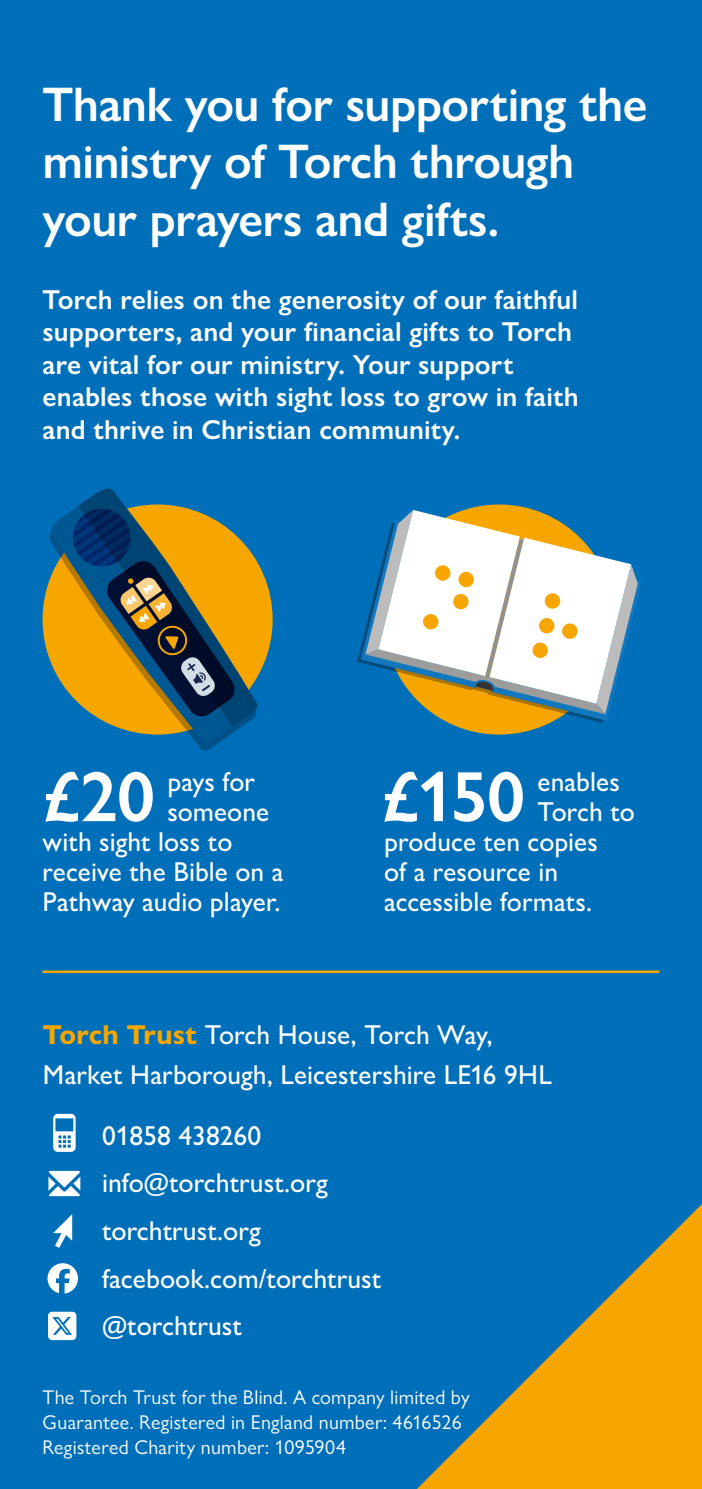
<style>
.page{position:relative;width:702px;height:1489px;background:#fff}
.page>*{position:absolute;margin:0;border:0;box-sizing:border-box;transform-origin:0 0}
.Main_body_text{font:600 71.5px "Gill Sans Nova";color:#fff}
.t1{font:600 48.75px/57.5px "Gill Sans Nova";letter-spacing:-.01em;color:#fff}
.Main_body_text-2{font:500 27.5px/40px "Gill Sans Nova";color:#fff}
.Main_body_text-3{font:600 27.5px/32.5px "Gill Sans Nova";letter-spacing:.005em;color:#fff}
.Main_body_text-4{font:20px/25px "Gill Sans Nova";letter-spacing:.015em;color:#fff}
.s1{font-weight:700;color:#f7a600}
</style>
<div class="page">
<div style="left:0;top:0;width:702px;height:1488px;background:#006fb9"></div>
<svg style="left:418px;top:1205px;width:283px;height:283px"></svg>
<hr style="left:43px;top:970px;width:616px;height:2px;background:#f7a600">
<div style="left:43px;top:504px;width:229px;height:230px;background:#f7a600;border-radius:50%"></div>
<svg style="left:357px;top:647px;width:250px;height:76px"></svg>
<svg style="left:361px;top:510px;width:280px;height:210px"></svg>
<svg style="left:434px;top:565px;width:17px;height:16px"></svg>
<div style="left:458px;top:571px;width:16px;height:16px;background:#f7a600;border-radius:50%"></div>
<svg style="left:452px;top:593px;width:17px;height:16px"></svg>
<svg style="left:422px;top:613px;width:17px;height:17px"></svg>
<svg style="left:544px;top:592px;width:16px;height:17px"></svg>
<svg style="left:561px;top:623px;width:17px;height:16px"></svg>
<svg style="left:538px;top:617px;width:17px;height:17px"></svg>
<div style="left:532px;top:642px;width:16px;height:16px;background:#f7a600;border-radius:50%"></div>
<svg style="left:50px;top:506px;width:182px;height:239px"></svg>
<svg style="left:78px;top:488px;width:179px;height:238px"></svg>
<svg style="left:73px;top:509px;width:161px;height:207px"></svg>
<hr style="left:701px;top:0;width:1px;height:1488px;background:#f6f6f6">
<hr style="left:701px;top:0;width:1px;height:91px;background:#006fb9">
<svg style="left:53px;top:1113px;width:23px;height:38px"></svg>
<svg style="left:53px;top:1214px;width:19px;height:33px"></svg>
<svg style="left:48px;top:1170px;width:32px;height:26px"></svg>
<svg style="left:48px;top:1311px;width:28px;height:28px"></svg>
<svg style="left:47px;top:1263px;width:31px;height:30px"></svg>
<p class="t1" style="left:43px;top:75px;width:606px">Thank you for supporting the ministry of Torch through your prayers and gifts.</p>
<p class="Main_body_text-3" style="left:43px;top:283px;width:537px">Torch relies on the generosity of our faithful supporters, and your financial gifts to Torch are vital for our ministry. Your support enables those with sight loss to grow in faith and thrive in Christian community.</p>
<p class="Main_body_text" style="left:43px;top:752px;width:114px">£20</p>
<p class="Main_body_text" style="left:381px;top:752px;width:145px">£150</p>
<p class="Main_body_text-2" style="left:167px;top:761px;width:89px">pays for</p>
<p class="Main_body_text-2" style="left:167px;top:791px;width:103px">someone</p>
<p class="Main_body_text-2" style="left:43px;top:821px;width:191px">with sight loss to</p>
<p class="Main_body_text-2" style="left:43px;top:851px;width:242px">receive the Bible on a</p>
<p class="Main_body_text-2" style="left:43px;top:881px;width:239px">Pathway audio player.</p>
<p class="Main_body_text-2" style="left:537px;top:761px;width:84px">enables</p>
<p class="Main_body_text-2" style="left:537px;top:791px;width:99px">Torch to</p>
<p class="Main_body_text-2" style="left:384px;top:821px;width:215px">produce ten copies</p>
<p class="Main_body_text-2" style="left:384px;top:851px;width:176px">of a resource in</p>
<p class="Main_body_text-2" style="left:384px;top:881px;width:209px">accessible formats.</p>
<p class="Main_body_text-2" style="left:43px;top:1014px;width:510px"><span class="s1">Torch Trust</span> Torch House, Torch Way,<br>Market Harborough, Leicestershire LE16 9HL</p>
<p class="Main_body_text-2" style="left:102px;top:1114px;width:160px">01858 438260</p>
<p class="Main_body_text-2" style="left:102px;top:1162px;width:227px">info@torchtrust.org</p>
<p class="Main_body_text-2" style="left:102px;top:1210px;width:160px">torchtrust.org</p>
<p class="Main_body_text-2" style="left:102px;top:1257px;width:281px">facebook.com/torchtrust</p>
<p class="Main_body_text-2" style="left:102px;top:1305px;width:141px">@torchtrust</p>
<p class="Main_body_text-4" style="left:43px;top:1383px;width:428px">The Torch Trust for the Blind. A company limited by<br>Guarantee. Registered in England number: 4616526<br>Registered Charity number: 1095904</p>
</div>
